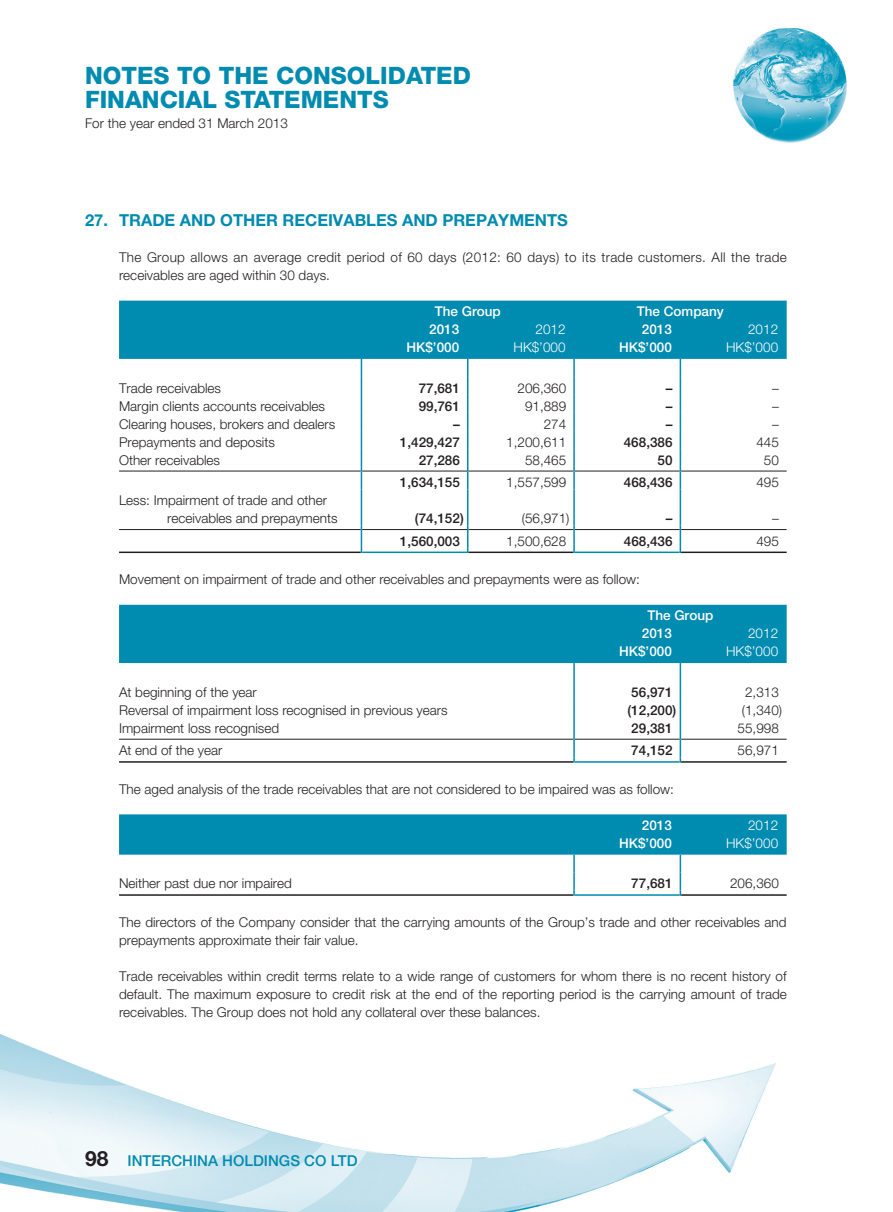
<style>
.page{position:relative;width:893px;height:1212px;background:#fff}
.page>*{position:absolute;margin:0;border:0;box-sizing:border-box;transform-origin:0 0}
.t1{font:800 24px "Helvetica Neue LT Std";color:#008bb0}
.t2{font:700 16.5px "Helvetica Neue LT Std";color:#008bb0}
.t3{font:500 15px "Helvetica Neue LT Std";color:#008bb0}
.t4{font:300 13.5px/18px "Helvetica Neue LT Std";color:#231f20}
.t5{font:300 13.5px/18px "Helvetica Neue LT Std";letter-spacing:.02em;color:#231f20}
.t6{font:500 13.5px "Helvetica Neue LT Std";color:#231f20}
.t7{font:500 13.5px/18px "Helvetica Neue LT Std";color:#fff}
.t8{font:300 13.5px "Helvetica Neue LT Std";color:#fff}
.s1{font-weight:700;font-size:21px;color:#231f20}
</style>
<div class="page">
<img style="left:0;top:28px;width:847px;height:1184px">
<hr style="left:361px;top:489px;width:1px;height:36px;background:#008bb0">
<svg style="left:361px;top:525px;width:1px;height:28px"></svg>
<hr style="left:467px;top:489px;width:1px;height:36px;background:#008bb0">
<svg style="left:467px;top:525px;width:1px;height:28px"></svg>
<hr style="left:573px;top:489px;width:2px;height:36px;background:#008bb0">
<svg style="left:573px;top:525px;width:2px;height:28px"></svg>
<svg style="left:119px;top:301px;width:668px;height:188px"></svg>
<hr style="left:680px;top:489px;width:1px;height:36px;background:#008bb0">
<svg style="left:680px;top:525px;width:1px;height:28px"></svg>
<hr style="left:119px;top:471px;width:242px;height:1px;background:#231f20">
<hr style="left:362px;top:471px;width:105px;height:1px;background:#231f20">
<hr style="left:468px;top:471px;width:105px;height:1px;background:#231f20">
<hr style="left:575px;top:471px;width:105px;height:1px;background:#231f20">
<hr style="left:681px;top:471px;width:106px;height:1px;background:#231f20">
<hr style="left:119px;top:529px;width:242px;height:1px;background:#231f20">
<hr style="left:362px;top:529px;width:105px;height:1px;background:#231f20">
<hr style="left:468px;top:529px;width:105px;height:1px;background:#231f20">
<hr style="left:575px;top:529px;width:105px;height:1px;background:#231f20">
<hr style="left:681px;top:529px;width:106px;height:1px;background:#231f20">
<hr style="left:119px;top:551px;width:242px;height:2px;background:#231f20">
<hr style="left:362px;top:551px;width:105px;height:2px;background:#008bb0">
<hr style="left:468px;top:551px;width:105px;height:2px;background:#231f20">
<hr style="left:575px;top:551px;width:105px;height:2px;background:#008bb0">
<hr style="left:681px;top:551px;width:106px;height:2px;background:#231f20">
<svg style="left:119px;top:605px;width:668px;height:158px"></svg>
<hr style="left:119px;top:739px;width:454px;height:1px;background:#231f20">
<hr style="left:575px;top:739px;width:105px;height:1px;background:#231f20">
<hr style="left:681px;top:739px;width:106px;height:1px;background:#231f20">
<hr style="left:119px;top:761px;width:454px;height:2px;background:#231f20">
<hr style="left:575px;top:761px;width:105px;height:2px;background:#008bb0">
<hr style="left:681px;top:761px;width:106px;height:2px;background:#231f20">
<svg style="left:119px;top:814px;width:668px;height:82px"></svg>
<hr style="left:119px;top:894px;width:454px;height:2px;background:#231f20">
<hr style="left:575px;top:894px;width:105px;height:2px;background:#008bb0">
<hr style="left:681px;top:894px;width:106px;height:2px;background:#231f20">
<h1 class="t1" style="left:85px;top:61px;width:36px">NOTES</h1>
<h1 class="t1" style="left:177px;top:61px;width:136px">TO THE CONSO</h1>
<h1 class="t1" style="left:366px;top:61px;width:31px">LIDATED</h1>
<h1 class="t1" style="left:85px;top:85px;width:31px">FINANCIA</h1>
<h1 class="t1" style="left:202px;top:85px;width:56px">L STATEMENTS</h1>
<p class="t4" style="left:85px;top:114px;width:204px">For the year ended 31 March 2013</p>
<p class="t2" style="left:85px;top:210px;width:484px">27. TRADE AND OTHER RECEIVABLES AND PREPAYMENTS</p>
<p class="t5" style="left:119px;top:248px;width:669px">The Group allows an average credit period of 60 days (2012: 60 days) to its trade customers. All the trade receivables are aged within 30 days.</p>
<p class="t7" style="left:435px;top:302px;width:68px">The Group</p>
<p class="t7" style="left:637px;top:302px;width:89px">The Company</p>
<p class="t7" style="left:429px;top:320px;width:32px">2013</p>
<p class="t8" style="left:535px;top:321px;width:32px">2012</p>
<p class="t7" style="left:642px;top:320px;width:32px">2013</p>
<p class="t8" style="left:748px;top:321px;width:32px">2012</p>
<p class="t7" style="left:406px;top:338px;width:54px">HK$’000</p>
<p class="t8" style="left:513px;top:339px;width:54px">HK$’000</p>
<p class="t7" style="left:619px;top:338px;width:54px">HK$’000</p>
<p class="t8" style="left:726px;top:339px;width:54px">HK$’000</p>
<p class="t4" style="left:119px;top:378px;width:104px">Trade receivables</p>
<p class="t6" style="left:419px;top:380px;width:43px">77,681</p>
<p class="t4" style="left:517px;top:378px;width:50px">206,360</p>
<p class="t6" style="left:666px;top:380px;width:8px">–</p>
<p class="t4" style="left:772px;top:378px;width:8px">–</p>
<p class="t4" style="left:119px;top:396px;width:208px">Margin clients accounts receivables</p>
<p class="t6" style="left:419px;top:398px;width:43px">99,761</p>
<p class="t4" style="left:525px;top:396px;width:43px">91,889</p>
<p class="t6" style="left:666px;top:398px;width:8px">–</p>
<p class="t4" style="left:772px;top:396px;width:8px">–</p>
<p class="t4" style="left:119px;top:414px;width:218px">Clearing houses, brokers and dealers</p>
<p class="t6" style="left:453px;top:416px;width:8px">–</p>
<p class="t4" style="left:544px;top:414px;width:24px">274</p>
<p class="t6" style="left:666px;top:416px;width:8px">–</p>
<p class="t4" style="left:772px;top:414px;width:8px">–</p>
<p class="t4" style="left:119px;top:432px;width:157px">Prepayments and deposits</p>
<p class="t6" style="left:400px;top:434px;width:62px">1,429,427</p>
<p class="t4" style="left:506px;top:432px;width:62px">1,200,611</p>
<p class="t6" style="left:624px;top:434px;width:50px">468,386</p>
<p class="t4" style="left:756px;top:432px;width:24px">445</p>
<p class="t4" style="left:119px;top:450px;width:103px">Other receivables</p>
<p class="t6" style="left:419px;top:452px;width:43px">27,286</p>
<p class="t4" style="left:525px;top:450px;width:43px">58,465</p>
<p class="t6" style="left:658px;top:452px;width:17px">50</p>
<p class="t4" style="left:764px;top:450px;width:17px">50</p>
<p class="t6" style="left:400px;top:474px;width:62px">1,634,155</p>
<p class="t4" style="left:506px;top:473px;width:62px">1,557,599</p>
<p class="t6" style="left:624px;top:474px;width:50px">468,436</p>
<p class="t4" style="left:756px;top:473px;width:24px">495</p>
<p class="t4" style="left:167px;top:491px;width:172px;text-indent:-48px">Less: Impairment of trade and other receivables and prepayments</p>
<p class="t6" style="left:415px;top:510px;width:50px">(74,152)</p>
<p class="t4" style="left:522px;top:509px;width:49px">(56,971)</p>
<p class="t6" style="left:666px;top:510px;width:8px">–</p>
<p class="t4" style="left:772px;top:509px;width:8px">–</p>
<p class="t6" style="left:400px;top:533px;width:62px">1,560,003</p>
<p class="t4" style="left:506px;top:531px;width:62px">1,500,628</p>
<p class="t6" style="left:624px;top:533px;width:50px">468,436</p>
<p class="t4" style="left:756px;top:531px;width:24px">495</p>
<p class="t4" style="left:119px;top:570px;width:522px">Movement on impairment of trade and other receivables and prepayments were as follow:</p>
<p class="t7" style="left:642px;top:606px;width:73px;text-indent:6px">The Group<br>2013</p>
<p class="t8" style="left:748px;top:625px;width:32px">2012</p>
<p class="t7" style="left:619px;top:642px;width:54px">HK$’000</p>
<p class="t8" style="left:726px;top:643px;width:54px">HK$’000</p>
<p class="t4" style="left:119px;top:683px;width:139px">At beginning of the year</p>
<p class="t6" style="left:631px;top:684px;width:43px">56,971</p>
<p class="t4" style="left:745px;top:683px;width:35px">2,313</p>
<p class="t4" style="left:119px;top:701px;width:330px">Reversal of impairment loss recognised in previous years</p>
<p class="t6" style="left:628px;top:702px;width:50px">(12,200)</p>
<p class="t4" style="left:742px;top:701px;width:42px">(1,340)</p>
<p class="t4" style="left:119px;top:719px;width:162px">Impairment loss recognised</p>
<p class="t6" style="left:631px;top:720px;width:43px">29,381</p>
<p class="t4" style="left:738px;top:719px;width:43px">55,998</p>
<p class="t4" style="left:119px;top:741px;width:105px">At end of the year</p>
<p class="t6" style="left:631px;top:742px;width:43px">74,152</p>
<p class="t4" style="left:738px;top:741px;width:43px">56,971</p>
<p class="t4" style="left:119px;top:780px;width:556px">The aged analysis of the trade receivables that are not considered to be impaired was as follow:</p>
<p class="t7" style="left:642px;top:816px;width:32px">2013</p>
<p class="t8" style="left:748px;top:817px;width:32px">2012</p>
<p class="t7" style="left:619px;top:834px;width:54px">HK$’000</p>
<p class="t8" style="left:726px;top:835px;width:54px">HK$’000</p>
<p class="t4" style="left:119px;top:874px;width:174px">Neither past due nor impaired</p>
<p class="t6" style="left:631px;top:875px;width:43px">77,681</p>
<p class="t4" style="left:730px;top:874px;width:50px">206,360</p>
<p class="t4" style="left:119px;top:913px;width:669px">The directors of the Company consider that the carrying amounts of the Group’s trade and other receivables and prepayments approximate their fair value.</p>
<p class="t4" style="left:119px;top:967px;width:669px;text-align:justify">Trade receivables within credit terms relate to a wide range of customers for whom there is no recent history of default. The maximum exposure to credit risk at the end of the reporting period is the carrying amount of trade receivables. The Group does not hold any collateral over these balances.</p>
<p class="t3" style="left:85px;top:1151px;width:274px"><span class="s1">98</span> INTERCHINA HOLDINGS CO LTD</p>
</div>
